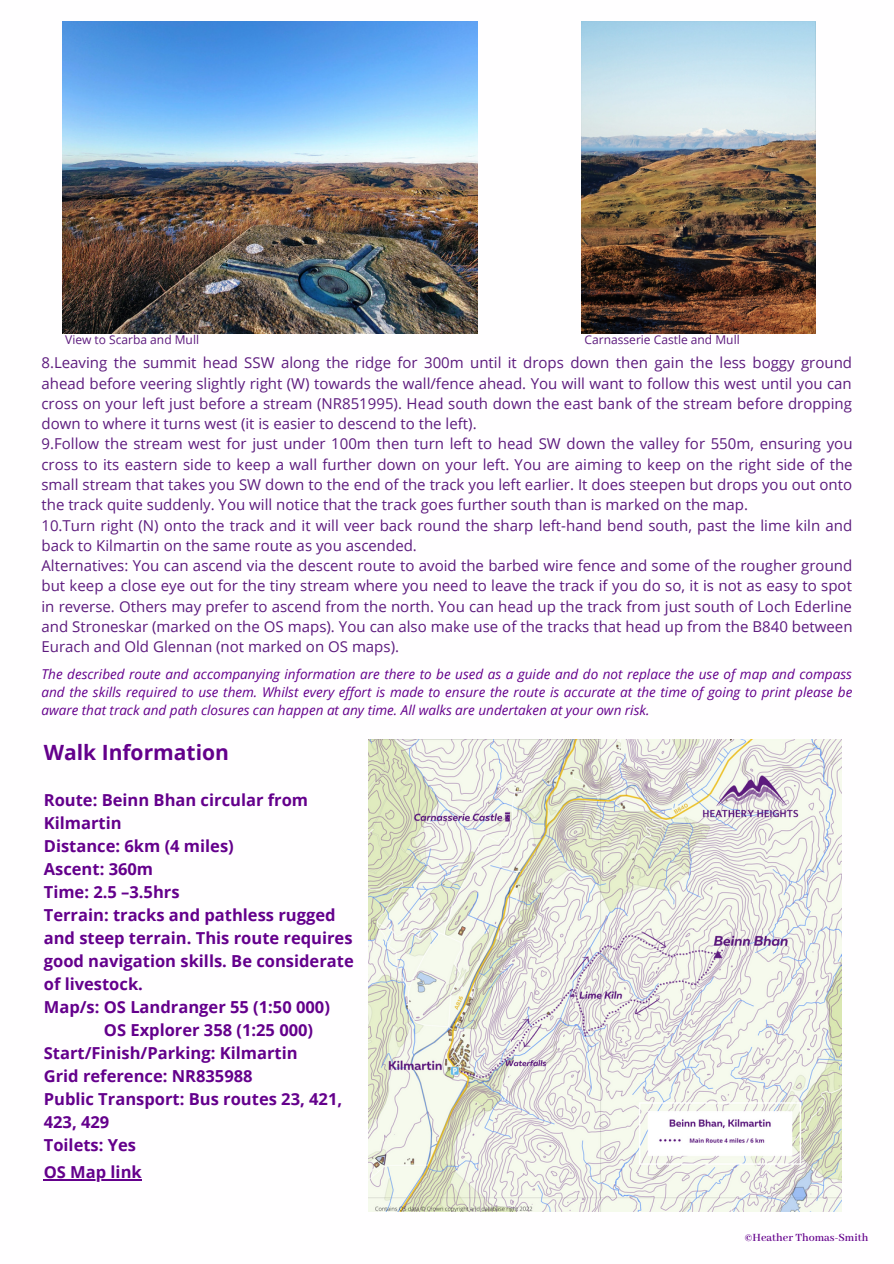
<style>
.page{position:relative;width:894px;height:1264px;background:#fff}
.page>*{position:absolute;margin:0;border:0;box-sizing:border-box;transform-origin:0 0}
.t1{font:700 21px "Open Sans";color:#64008c}
.t2{font:700 16.5px/23px "Open Sans";color:#64008c}
.t3{font:15px/20.2px "Open Sans";color:#5d1b7e;text-align:justify}
.t4{font:italic 13.5px/18px "Open Sans";color:#64008c;text-align:justify}
.t5{font:12px "Open Sans";color:#5d1b7e}
.t6{font:600 12px "Abhaya Libre";color:#64008c}
</style>
<div class="page">
<img style="left:369px;top:739px;width:471px;height:472px">
<img style="left:62px;top:21px;width:416px;height:312px">
<img style="left:581px;top:21px;width:234px;height:312px">
<hr style="left:44px;top:1179px;width:98px;height:1px;background:#64008c">
<p class="t5" style="left:65px;top:331px;width:135px">View to Scarba and Mull</p>
<p class="t5" style="left:584px;top:331px;width:156px">Carnasserie Castle and Mull</p>
<p class="t3" style="left:41px;top:352px;width:811px">8.Leaving the summit head SSW along the ridge for 300m until it drops down then gain the less boggy ground ahead before veering slightly right (W) towards the wall/fence ahead. You will want to follow this west until you can cross on your left just before a stream (NR851995). Head south down the east bank of the stream before dropping down to where it turns west (it is easier to descend to the left).</p>
<p class="t3" style="left:41px;top:433px;width:812px">9.Follow the stream west for just under 100m then turn left to head SW down the valley for 550m, ensuring you cross to its eastern side to keep a wall further down on your left. You are aiming to keep on the right side of the small stream that takes you SW down to the end of the track you left earlier. It does steepen but drops you out onto the track quite suddenly. You will notice that the track goes further south than is marked on the map.</p>
<p class="t3" style="left:41px;top:514px;width:812px">10.Turn right (N) onto the track and it will veer back round the sharp left-hand bend south, past the lime kiln and back to Kilmartin on the same route as you ascended.</p>
<p class="t3" style="left:41px;top:555px;width:812px">Alternatives: You can ascend via the descent route to avoid the barbed wire fence and some of the rougher ground but keep a close eye out for the tiny stream where you need to leave the track if you do so, it is not as easy to spot in reverse. Others may prefer to ascend from the north. You can head up the track from just south of Loch Ederline and Stroneskar (marked on the OS maps). You can also make use of the tracks that head up from the B840 between Eurach and Old Glennan (not marked on OS maps).</p>
<p class="t4" style="left:41px;top:664px;width:812px">The described route and accompanying information are there to be used as a guide and do not replace the use of map and compass and the skills required to use them. Whilst every effort is made to ensure the route is accurate at the time of going to print please be aware that track and path closures can happen at any time. All walks are undertaken at your own risk.</p>
<p class="t1" style="left:44px;top:737px;width:186px">Walk Information</p>
<p class="t2" style="left:44px;top:787px;width:266px">Route: Beinn Bhan circular from<br>Kilmartin</p>
<p class="t2" style="left:44px;top:833px;width:191px">Distance: 6km (4 miles)</p>
<p class="t2" style="left:44px;top:856px;width:111px">Ascent: 360m</p>
<p class="t2" style="left:44px;top:879px;width:137px">Time: 2.5 –3.5hrs</p>
<p class="t2" style="left:44px;top:903px;width:311px">Terrain: tracks and pathless rugged and steep terrain. This route requires good navigation skills. Be considerate of livestock.</p>
<p class="t2" style="left:44px;top:995px;width:287px">Map/s: OS Landranger 55 (1:50 000)</p>
<p class="t2" style="left:104px;top:1018px;width:211px">OS Explorer 358 (1:25 000)</p>
<p class="t2" style="left:44px;top:1041px;width:255px">Start/Finish/Parking: Kilmartin</p>
<p class="t2" style="left:44px;top:1064px;width:210px">Grid reference: NR835988</p>
<p class="t2" style="left:44px;top:1087px;width:300px">Public Transport: Bus routes 23, 421,<br>423, 429</p>
<p class="t2" style="left:44px;top:1133px;width:94px">Toilets: Yes</p>
<p class="t2" style="left:44px;top:1160px;width:99px">OS Map link</p>
<p class="t6" style="left:744px;top:1230px;width:125px">©Heather Thomas-Smith</p>
</div>
